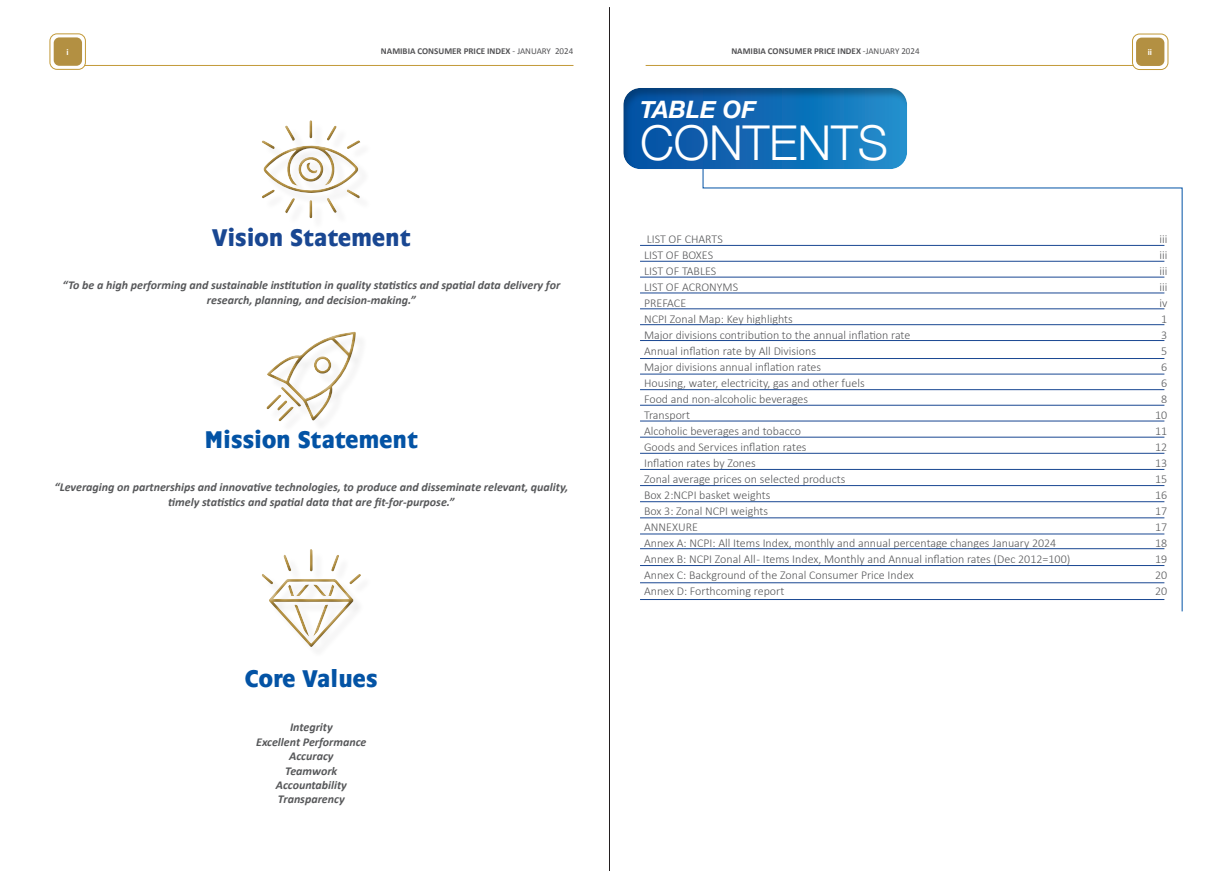
<style>
.page{position:relative;width:1219px;height:871px;background:#fff}
.page>*{position:absolute;margin:0;border:0;box-sizing:border-box;transform-origin:0 0}
.t1{font:300 48px "Helvetica Neue";letter-spacing:-.005em;color:#fff}
.t2{font:700 24px "Chalfont";color:#0353a5}
.t3{font:700 24px "Chalfont";color:#194792}
.t4{font:italic 700 24px "Helvetica Neue";color:#fff}
.t5{font:300 12px "Calibri";color:#57585a}
.t6{font:italic 700 12px/14.4px "Calibri";color:#57585a;text-align:center}
.t7{font:700 9px "Calibri";color:#535355}
.t8{font:700 9px "Calibri";color:#fff}
.s1{font-weight:400}
</style>
<div class="page">
<hr style="left:74px;top:65px;width:499px;height:1px;background:#c29937">
<div style="left:50px;top:34px;width:35px;height:35px;background:#fff;border-radius:7px"></div>
<div style="left:50px;top:33px;width:36px;height:37px;border:1px solid #c29937;border-radius:7px"></div>
<hr style="left:646px;top:65px;width:499px;height:1px;background:#c29937">
<svg style="left:1132px;top:34px;width:36px;height:35px"></svg>
<div style="left:1132px;top:34px;width:36px;height:36px;border:1px solid #c29937;border-radius:7px"></div>
<div style="left:1136px;top:38px;width:28px;height:28px;background:#b39042;border-radius:6px"></div>
<div style="left:54px;top:37px;width:28px;height:29px;background:#b39042;border-radius:6px"></div>
<hr style="left:609px;top:7px;width:1px;height:863px;background:#231f20">
<div style="left:265px;top:332px;width:92px;height:90px;background:#231f20;opacity:.53"></div>
<div style="left:260px;top:120px;width:101px;height:100px;background:#231f20;opacity:.53"></div>
<div style="left:260px;top:548px;width:102px;height:100px;background:#231f20;opacity:.53"></div>
<svg style="left:702px;top:170px;width:481px;height:442px"></svg>
<div style="left:622px;top:86px;width:286px;height:84px;background:#231f20;opacity:.3"></div>
<hr style="left:640px;top:245px;width:524px;height:1px;background:#194792">
<hr style="left:640px;top:599px;width:524px;height:1px;background:#194792">
<hr style="left:640px;top:261px;width:524px;height:1px;background:#194792">
<hr style="left:640px;top:277px;width:524px;height:1px;background:#194792">
<hr style="left:640px;top:293px;width:524px;height:1px;background:#194792">
<hr style="left:640px;top:308px;width:524px;height:1px;background:#194792">
<hr style="left:640px;top:324px;width:524px;height:1px;background:#194792">
<hr style="left:640px;top:340px;width:524px;height:1px;background:#194792">
<hr style="left:640px;top:358px;width:524px;height:1px;background:#194792">
<hr style="left:640px;top:374px;width:524px;height:1px;background:#194792">
<hr style="left:640px;top:389px;width:524px;height:1px;background:#194792">
<hr style="left:640px;top:405px;width:524px;height:1px;background:#194792">
<hr style="left:640px;top:420px;width:524px;height:1px;background:#194792">
<hr style="left:640px;top:437px;width:524px;height:1px;background:#194792">
<hr style="left:640px;top:453px;width:524px;height:1px;background:#194792">
<hr style="left:640px;top:469px;width:524px;height:1px;background:#194792">
<hr style="left:640px;top:485px;width:524px;height:1px;background:#194792">
<hr style="left:640px;top:501px;width:524px;height:1px;background:#194792">
<hr style="left:640px;top:517px;width:524px;height:1px;background:#194792">
<hr style="left:640px;top:533px;width:524px;height:1px;background:#194792">
<hr style="left:640px;top:548px;width:524px;height:1px;background:#194792">
<hr style="left:640px;top:565px;width:524px;height:1px;background:#194792">
<hr style="left:640px;top:582px;width:524px;height:1px;background:#194792">
<p class="t8" style="left:66px;top:46px;width:4px">i</p>
<p class="t7" style="left:731px;top:44px;width:190px">NAMIBIA CONSUMER PRICE INDEX <span class="s1">-JANUARY 2024</span></p>
<p class="t7" style="left:381px;top:44px;width:194px">NAMIBIA CONSUMER PRICE INDEX <span class="s1">- JANUARY 2024</span></p>
<p class="t8" style="left:1148px;top:46px;width:6px">ii</p>
<p class="t3" style="left:212px;top:224px;width:200px">Vision Statement</p>
<p class="t6" style="left:62px;top:278px;width:499px">“To be a high performing and sustainable institution in quality statistics and spatial data delivery for research, planning, and decision-making.”</p>
<p class="t2" style="left:204px;top:426px;width:215px">Mission Statement</p>
<p class="t6" style="left:54px;top:479px;width:515px">“Leveraging on partnerships and innovative technologies, to produce and disseminate relevant, quality, timely statistics and spatial data that are fit-for-purpose.”</p>
<p class="t2" style="left:245px;top:664px;width:134px">Core Values</p>
<p class="t6" style="left:290px;top:719px;width:44px">Integrity</p>
<p class="t6" style="left:256px;top:734px;width:112px">Excellent Performance</p>
<p class="t6" style="left:289px;top:748px;width:46px">Accuracy</p>
<p class="t6" style="left:285px;top:762px;width:54px">Teamwork</p>
<p class="t6" style="left:276px;top:777px;width:73px">Accountability</p>
<p class="t6" style="left:278px;top:791px;width:68px">Transparency</p>
<p class="t4" style="left:640px;top:90px;width:117px">TABLE OF</p>
<p class="t1" style="left:640px;top:104px;width:250px">CONTENTS</p>
<p class="t5" style="left:647px;top:231px;width:77px">LIST OF CHARTS</p>
<p class="t5" style="left:1159px;top:231px;width:9px">iii</p>
<p class="t5" style="left:644px;top:247px;width:71px">LIST OF BOXES</p>
<p class="t5" style="left:1159px;top:247px;width:9px">iii</p>
<p class="t5" style="left:644px;top:263px;width:74px">LIST OF TABLES</p>
<p class="t5" style="left:1159px;top:263px;width:9px">iii</p>
<p class="t5" style="left:644px;top:279px;width:96px">LIST OF ACRONYMS</p>
<p class="t5" style="left:1159px;top:279px;width:9px">iii</p>
<p class="t5" style="left:644px;top:295px;width:44px">PREFACE</p>
<p class="t5" style="left:1159px;top:295px;width:9px">iv</p>
<p class="t5" style="left:644px;top:311px;width:150px">NCPI Zonal Map: Key highlights</p>
<p class="t5" style="left:1161px;top:311px;width:8px">1</p>
<p class="t5" style="left:644px;top:327px;width:268px">Major divisions contribution to the annual inflation rate</p>
<p class="t5" style="left:1161px;top:327px;width:8px">3</p>
<p class="t5" style="left:644px;top:343px;width:173px">Annual inflation rate by All Divisions</p>
<p class="t5" style="left:1161px;top:343px;width:8px">5</p>
<p class="t5" style="left:644px;top:359px;width:179px">Major divisions annual inflation rates</p>
<p class="t5" style="left:1161px;top:359px;width:8px">6</p>
<p class="t5" style="left:644px;top:375px;width:222px">Housing, water, electricity, gas and other fuels</p>
<p class="t5" style="left:1161px;top:375px;width:8px">6</p>
<p class="t5" style="left:644px;top:391px;width:166px">Food and non-alcoholic beverages</p>
<p class="t5" style="left:1161px;top:391px;width:8px">8</p>
<p class="t5" style="left:644px;top:407px;width:47px">Transport</p>
<p class="t5" style="left:1155px;top:407px;width:14px">10</p>
<p class="t5" style="left:644px;top:423px;width:158px">Alcoholic beverages and tobacco</p>
<p class="t5" style="left:1155px;top:423px;width:14px">11</p>
<p class="t5" style="left:644px;top:439px;width:164px">Goods and Services inflation rates</p>
<p class="t5" style="left:1155px;top:439px;width:14px">12</p>
<p class="t5" style="left:644px;top:455px;width:113px">Inflation rates by Zones</p>
<p class="t5" style="left:1155px;top:455px;width:14px">13</p>
<p class="t5" style="left:644px;top:471px;width:203px">Zonal average prices on selected products</p>
<p class="t5" style="left:1155px;top:471px;width:14px">15</p>
<p class="t5" style="left:644px;top:487px;width:128px">Box 2:NCPI basket weights</p>
<p class="t5" style="left:1155px;top:487px;width:14px">16</p>
<p class="t5" style="left:644px;top:503px;width:126px">Box 3: Zonal NCPI weights</p>
<p class="t5" style="left:1155px;top:503px;width:14px">17</p>
<p class="t5" style="left:644px;top:519px;width:55px">ANNEXURE</p>
<p class="t5" style="left:1155px;top:519px;width:14px">17</p>
<p class="t5" style="left:644px;top:535px;width:414px">Annex A: NCPI: All Items Index, monthly and annual percentage changes January 2024</p>
<p class="t5" style="left:1155px;top:535px;width:14px">18</p>
<p class="t5" style="left:644px;top:551px;width:428px">Annex B: NCPI Zonal All - Items Index, Monthly and Annual inflation rates (Dec 2012=100)</p>
<p class="t5" style="left:1155px;top:551px;width:14px">19</p>
<p class="t5" style="left:644px;top:567px;width:271px">Annex C: Background of the Zonal Consumer Price Index</p>
<p class="t5" style="left:1155px;top:567px;width:14px">20</p>
<p class="t5" style="left:644px;top:583px;width:142px">Annex D: Forthcoming report</p>
<p class="t5" style="left:1155px;top:583px;width:14px">20</p>
</div>
